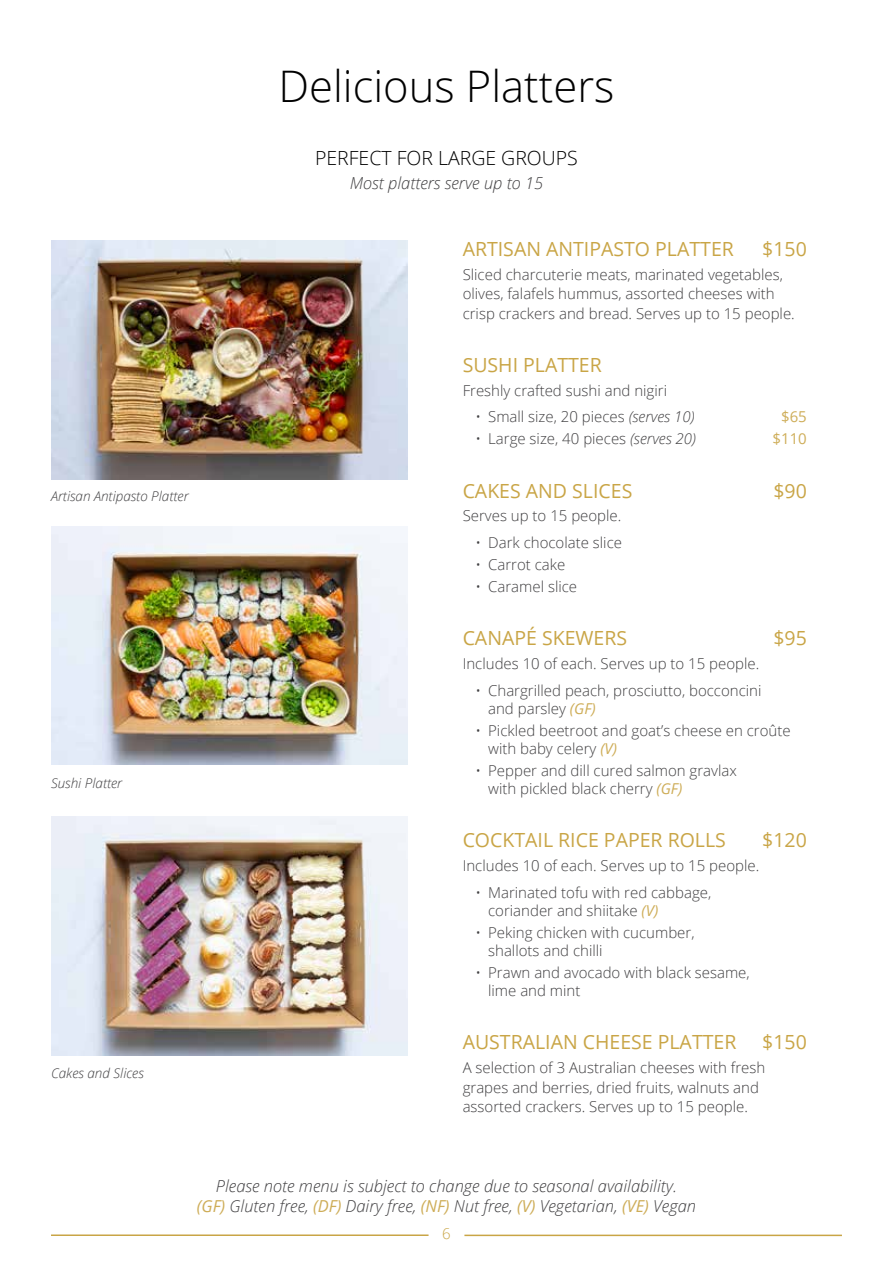
<style>
.page{position:relative;width:893px;height:1263px;background:#fff}
.page>*{position:absolute;margin:0;border:0;box-sizing:border-box;transform-origin:0 0}
.t1{font:300 43.5px "Open Sans";color:#000}
.t2{font:19.5px "Open Sans";color:#c9a546}
.t3{font:300 19.5px "Open Sans";color:#000}
.t4{font:italic 300 16.5px/19.8px "Open Sans";color:#414042;text-align:center}
.t5{font:300 15px/18px "Open Sans";color:#414042}
.t6{font:15px "Open Sans";color:#cead58}
.t7{font:300 15px "Open Sans";color:#c9a546}
.t8{font:italic 300 13.5px "Open Sans";color:#414042}
.s1{font-style:italic}
.s2{font-weight:400;font-style:italic;color:#cead58}
.s3{font-weight:400;color:#cead58}
</style>
<div class="page">
<hr style="left:51px;top:1234px;width:378px;height:2px;background:#c9a546">
<hr style="left:464px;top:1234px;width:378px;height:2px;background:#c9a546">
<img style="left:51px;top:241px;width:357px;height:238px">
<img style="left:51px;top:527px;width:357px;height:238px">
<img style="left:51px;top:817px;width:357px;height:238px">
<p class="t8" style="left:51px;top:487px;width:139px">Artisan Antipasto Platter</p>
<p class="t8" style="left:51px;top:774px;width:73px">Sushi Platter</p>
<p class="t8" style="left:51px;top:1064px;width:94px">Cakes and Slices</p>
<h1 class="t1" style="left:278px;top:56px;width:338px">Delicious Platters</h1>
<h2 class="t3" style="left:315px;top:145px;width:264px">PERFECT FOR LARGE GROUPS</h2>
<p class="t4" style="left:350px;top:173px;width:195px">Most platters serve up to 15</p>
<h2 class="t2" style="left:463px;top:235px;width:273px">ARTISAN ANTIPASTO PLATTER</h2>
<h2 class="t2" style="left:762px;top:235px;width:46px">$150</h2>
<p class="t5" style="left:463px;top:264px;width:334px;line-height:19.5px">Sliced charcuterie meats, marinated vegetables, olives, falafels hummus, assorted cheeses with crisp crackers and bread. Serves up to 15 people.</p>
<h2 class="t2" style="left:463px;top:351px;width:141px">SUSHI PLATTER</h2>
<p class="t5" style="left:463px;top:381px;width:206px">Freshly crafted sushi and nigiri</p>
<p class="t5" style="left:475px;top:407px;width:221px">• Small size, 20 pieces <span class="s1">(serves 10)</span></p>
<p class="t6" style="left:781px;top:406px;width:27px">$65</p>
<p class="t5" style="left:475px;top:429px;width:222px">• Large size, 40 pieces <span class="s1">(serves 20)</span></p>
<p class="t6" style="left:772px;top:429px;width:36px">$110</p>
<h2 class="t2" style="left:463px;top:477px;width:171px">CAKES AND SLICES</h2>
<h2 class="t2" style="left:773px;top:477px;width:35px">$90</h2>
<p class="t5" style="left:463px;top:506px;width:160px">Serves up to 15 people.</p>
<p class="t5" style="left:475px;top:533px;width:148px">• Dark chocolate slice</p>
<p class="t5" style="left:475px;top:555px;width:91px">• Carrot cake</p>
<p class="t5" style="left:475px;top:577px;width:103px">• Caramel slice</p>
<h2 class="t2" style="left:463px;top:625px;width:166px">CANAPÉ SKEWERS</h2>
<h2 class="t2" style="left:773px;top:625px;width:35px">$95</h2>
<p class="t5" style="left:463px;top:654px;width:298px">Includes 10 of each. Serves up to 15 people.</p>
<p class="t5" style="left:488px;top:681px;width:275px;text-indent:-13px">• Chargrilled peach, prosciutto, bocconcini and parsley <span class="s2">(GF)</span></p>
<p class="t5" style="left:488px;top:721px;width:304px;text-indent:-13px">• Pickled beetroot and goat’s cheese en croûte with baby celery <span class="s2">(V)</span></p>
<p class="t5" style="left:488px;top:761px;width:250px;text-indent:-13px">• Pepper and dill cured salmon gravlax with pickled black cherry <span class="s2">(GF)</span></p>
<h2 class="t2" style="left:463px;top:827px;width:265px">COCKTAIL RICE PAPER ROLLS</h2>
<h2 class="t2" style="left:762px;top:827px;width:46px">$120</h2>
<p class="t5" style="left:463px;top:856px;width:298px">Includes 10 of each. Serves up to 15 people.</p>
<p class="t5" style="left:488px;top:883px;width:225px;text-indent:-13px">• Marinated tofu with red cabbage, coriander and shiitake <span class="s2">(V)</span></p>
<p class="t5" style="left:488px;top:923px;width:208px;text-indent:-13px">• Peking chicken with cucumber, shallots and chilli</p>
<p class="t5" style="left:488px;top:963px;width:263px;text-indent:-13px">• Prawn and avocado with black sesame, lime and mint</p>
<h2 class="t2" style="left:463px;top:1029px;width:275px">AUSTRALIAN CHEESE PLATTER</h2>
<h2 class="t2" style="left:762px;top:1029px;width:46px">$150</h2>
<p class="t5" style="left:463px;top:1057px;width:304px;line-height:19.5px">A selection of 3 Australian cheeses with fresh grapes and berries, dried fruits, walnuts and assorted crackers. Serves up to 15 people.</p>
<p class="t4" style="left:197px;top:1176px;width:501px">Please note menu is subject to change due to seasonal availability.<br><span class="s3">(GF)</span> Gluten free, <span class="s3">(DF)</span> Dairy free, <span class="s3">(NF)</span> Nut free, <span class="s3">(V)</span> Vegetarian, <span class="s3">(VE)</span> Vegan</p>
<p class="t7" style="left:442px;top:1224px;width:10px">6</p>
</div>
